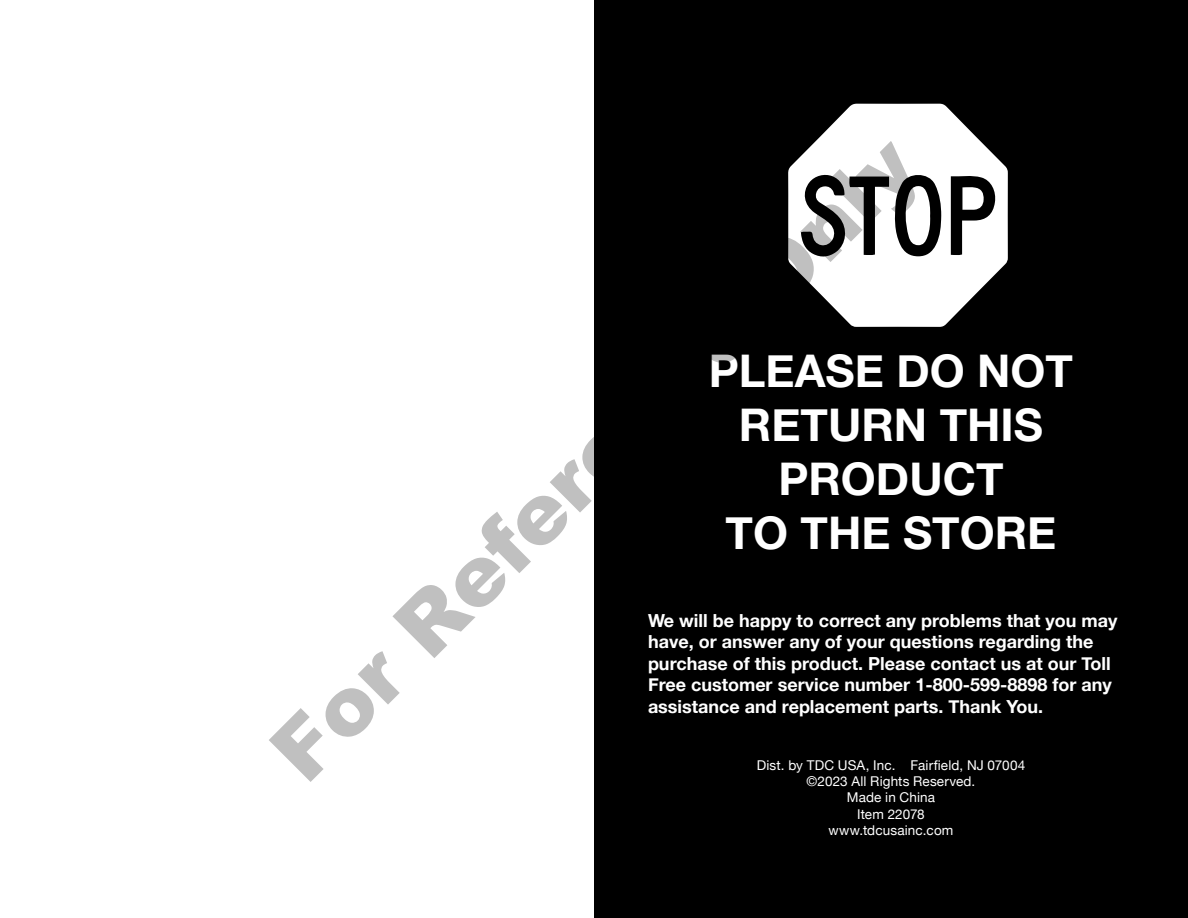
<style>
.page{position:relative;width:1188px;height:918px;background:#fff}
.page>*{position:absolute;margin:0;border:0;box-sizing:border-box;transform-origin:0 0}
.t1{font:900 82.8px "Arial";color:rgb(0 0 0/.25)}
.t2{font:700 45px/54px "Helvetica Neue";color:#fff;text-align:center}
.t3{font:700 18px/21.6px "Helvetica Neue";color:#fff}
.t4{font:13.5px/16.2px "Helvetica Neue";letter-spacing:.01em;color:#fff;text-align:center}
</style>
<div class="page">
<div style="left:594px;top:0;width:594px;height:918px;background:#000"></div>
<svg style="left:788px;top:104px;width:220px;height:223px;fill:#fff"></svg>
<svg style="left:904px;top:186px;width:26px;height:59px"></svg>
<svg style="left:962px;top:187px;width:22px;height:23px"></svg>
<h1 class="t1" style="left:243px;top:723px;width:871px;rotate:-45deg">For Reference Only</h1>
<h2 class="t2" style="left:709px;top:345px;width:366px">PLEASE DO NOT<br>RETURN THIS<br>PRODUCT<br>TO THE STORE</h2>
<p class="t3" style="left:648px;top:610px;width:471px">We will be happy to correct any problems that you may have, or answer any of your questions regarding the purchase of this product. Please contact us at our Toll Free customer service number 1-800-599-8898 for any assistance and replacement parts. Thank You.</p>
<p class="t4" style="left:757px;top:758px;width:270px">Dist. by TDC USA, Inc. Fairfield, NJ 07004 ©2023 All Rights Reserved.<br>Made in China<br>Item 22078<br>www.tdcusainc.com</p>
</div>
